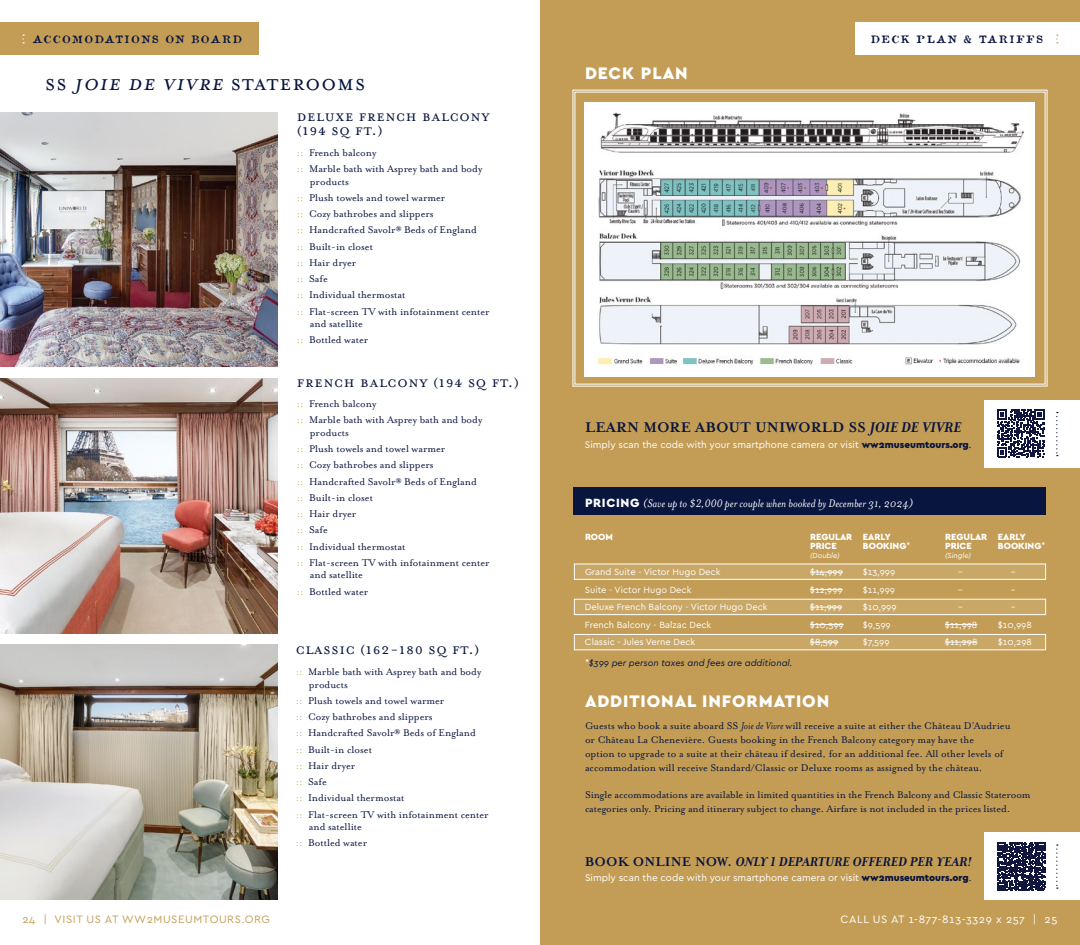
<style>
.page{position:relative;width:1080px;height:945px;background:#fff}
.page>*{position:absolute;margin:0;border:0;box-sizing:border-box;transform-origin:0 0}
.t1{font:25px "Mrs Eaves All Small Caps OT";letter-spacing:.04em;color:#08153f}
.t2{font:17.5px/13.8px "Mrs Eaves All Small Caps OT";letter-spacing:.04em;color:#08153f}
.t3{font:900 17.5px "Cera Basic";letter-spacing:.05em;color:#fff}
.t4{font:700 16.12px "Mrs Eaves OT";letter-spacing:.01em;color:#08153f}
.t5{font:italic 700 14.62px "Mrs Eaves OT";letter-spacing:.01em;color:#08153f}
.t6{font:italic 12.5px "Mrs Eaves OT";color:#fff}
.t7{font:11.25px/16.2px "Mrs Eaves OT";color:#08153f}
.t8{font:11.25px "Cera Basic";letter-spacing:.05em;color:#c59f56}
.t9{font:11.25px "Cera Basic";letter-spacing:.05em;color:#fff}
.t10{font:10px "Cera Basic";color:#fff}
.t11{font:10px "Attic Antique";letter-spacing:.2em;color:#08153f}
.t12{font:9.38px "Cera Basic";color:#fff}
.t13{font:900 9.38px "Cera Basic";color:#fff}
.t14{font:italic 9.38px "Cera Basic";color:#08153f}
.t15{font:italic 7.5px "Cera Basic";color:#fff}
.s1{font-style:italic}
.s2{color:#c39d56}
.s3{font-weight:900;color:#08153f}
.s4{color:#08153f}
.s5{font-family:"Cera Basic";font-weight:900;font-style:normal}
.s6{font-weight:400}
.s7{color:#fff}
.s8{font-style:normal}
</style>
<div class="page">
<div style="left:540px;top:0;width:540px;height:945px;background:#c39d56"></div>
<div style="left:574px;top:564px;width:472px;height:16px;background:#c9a767;border:1px solid #fff"></div>
<div style="left:574px;top:599px;width:472px;height:16px;background:#c9a767;border:1px solid #fff"></div>
<div style="left:574px;top:634px;width:472px;height:16px;background:#c9a767;border:1px solid #fff"></div>
<div style="left:985px;top:400px;width:95px;height:68px;background:#fff"></div>
<svg style="left:1056px;top:412px;width:2px;height:44px"></svg>
<svg style="left:997px;top:409px;width:48px;height:48px"></svg>
<div style="left:985px;top:832px;width:95px;height:68px;background:#fff"></div>
<svg style="left:1056px;top:844px;width:2px;height:45px"></svg>
<svg style="left:998px;top:842px;width:48px;height:49px"></svg>
<img style="left:0;top:645px;width:278px;height:255px">
<img style="left:0;top:379px;width:278px;height:255px">
<img style="left:0;top:112px;width:278px;height:254px">
<div style="left:0;top:23px;width:259px;height:32px;background:#c39d56"></div>
<div style="left:855px;top:23px;width:225px;height:32px;background:#fff"></div>
<svg style="left:573px;top:90px;width:474px;height:297px;background:#d9d7d0"></svg>
<div style="left:574px;top:487px;width:472px;height:28px;background:#08153f"></div>
<hr style="left:810px;top:572px;width:33px;height:1px;background:#fff">
<hr style="left:810px;top:589px;width:33px;height:1px;background:#fff">
<hr style="left:810px;top:607px;width:32px;height:1px;background:#fff">
<hr style="left:810px;top:624px;width:34px;height:1px;background:#fff">
<hr style="left:945px;top:624px;width:32px;height:1px;background:#fff">
<svg style="left:810px;top:642px;width:28px;height:1px"></svg>
<hr style="left:945px;top:642px;width:32px;height:1px;background:#fff">
<p class="t11" style="left:33px;top:31px;width:210px">ACCOMODATIONS ON BOARD</p>
<p class="t11" style="left:871px;top:31px;width:173px">DECK PLAN &amp; TARIFFS</p>
<h1 class="t1" style="left:45px;top:73px;width:322px">SS <span class="s1">JOIE DE VIVRE</span> STATEROOMS</h1>
<h2 class="t2" style="left:297px;top:110px;width:195px">DELUXE FRENCH BALCONY (194 SQ FT.)</h2>
<p class="t7" style="left:297px;top:144px;width:187px"><span class="s2">::</span> French balcony<br><span class="s2">::</span> Marble bath with Asprey bath and body</p>
<p class="t7" style="left:297px;top:173px;width:194px;text-indent:13px">products<br><span class="s2">::</span> Plush towels and towel warmer<br><span class="s2">::</span> Cozy bathrobes and slippers<br><span class="s2">::</span> Handcrafted Savolr® Beds of England<br><span class="s2">::</span> Built-in closet<br><span class="s2">::</span> Hair dryer<br><span class="s2">::</span> Safe<br><span class="s2">::</span> Individual thermostat<br><span class="s2">::</span> Flat-screen TV with infotainment center</p>
<p class="t7" style="left:297px;top:316px;width:73px;text-indent:13px">and satellite <span class="s2">::</span> Bottled water</p>
<h2 class="t2" style="left:297px;top:376px;width:224px">FRENCH BALCONY (194 SQ FT.)</h2>
<p class="t7" style="left:297px;top:396px;width:187px"><span class="s2">::</span> French balcony<br><span class="s2">::</span> Marble bath with Asprey bath and body</p>
<p class="t7" style="left:297px;top:424px;width:194px;text-indent:13px">products<br><span class="s2">::</span> Plush towels and towel warmer<br><span class="s2">::</span> Cozy bathrobes and slippers<br><span class="s2">::</span> Handcrafted Savolr® Beds of England<br><span class="s2">::</span> Built-in closet<br><span class="s2">::</span> Hair dryer<br><span class="s2">::</span> Safe<br><span class="s2">::</span> Individual thermostat<br><span class="s2">::</span> Flat-screen TV with infotainment center</p>
<p class="t7" style="left:297px;top:567px;width:73px;text-indent:13px">and satellite <span class="s2">::</span> Bottled water</p>
<h2 class="t2" style="left:296px;top:643px;width:185px">CLASSIC (162-180 SQ FT.)</h2>
<p class="t7" style="left:309px;top:665px;width:174px;line-height:12.5px;text-indent:-13px"><span class="s2">::</span> Marble bath with Asprey bath and body products</p>
<p class="t7" style="left:296px;top:692px;width:194px"><span class="s2">::</span> Plush towels and towel warmer<br><span class="s2">::</span> Cozy bathrobes and slippers<br><span class="s2">::</span> Handcrafted Savolr® Beds of England<br><span class="s2">::</span> Built-in closet<br><span class="s2">::</span> Hair dryer<br><span class="s2">::</span> Safe<br><span class="s2">::</span> Individual thermostat<br><span class="s2">::</span> Flat-screen TV with infotainment center</p>
<p class="t7" style="left:296px;top:819px;width:73px;text-indent:13px">and satellite <span class="s2">::</span> Bottled water</p>
<h2 class="t3" style="left:585px;top:63px;width:104px">DECK PLAN</h2>
<h3 class="t4" style="left:585px;top:418px;width:378px">LEARN MORE ABOUT UNIWORLD SS <span class="s1">JOIE DE VIVRE</span></h3>
<p class="t10" style="left:585px;top:438px;width:388px">Simply scan the code with your smartphone camera or visit <span class="s3">ww2museumtours.org</span><span class="s4">.</span></p>
<p class="t6" style="left:585px;top:496px;width:330px"><span class="s5">PRICING</span> (Save up to $2,000 per couple when booked by December 31, 2024)</p>
<p class="t13" style="left:585px;top:532px;width:30px">ROOM</p>
<p class="t13" style="left:810px;top:532px;width:82px">REGULAR EARLY</p>
<p class="t13" style="left:945px;top:532px;width:82px">REGULAR EARLY</p>
<p class="t13" style="left:810px;top:540px;width:28px">PRICE</p>
<p class="t13" style="left:863px;top:540px;width:49px">BOOKING<span class="s6">*</span></p>
<p class="t13" style="left:945px;top:540px;width:28px">PRICE</p>
<p class="t13" style="left:998px;top:540px;width:49px">BOOKING<span class="s6">*</span></p>
<p class="t15" style="left:810px;top:551px;width:31px">(Double)</p>
<p class="t15" style="left:945px;top:551px;width:28px">(Single)</p>
<p class="t12" style="left:585px;top:567px;width:137px">Grand Suite - Victor Hugo Deck</p>
<p class="t12" style="left:810px;top:567px;width:34px">$14,999</p>
<p class="t12" style="left:863px;top:567px;width:34px">$13,999</p>
<p class="t12" style="left:958px;top:567px;width:6px">–</p>
<p class="t12" style="left:1011px;top:567px;width:6px">–</p>
<p class="t12" style="left:585px;top:584px;width:108px">Suite - Victor Hugo Deck</p>
<p class="t12" style="left:810px;top:584px;width:34px">$12,999</p>
<p class="t12" style="left:863px;top:584px;width:34px">$11,999</p>
<p class="t12" style="left:958px;top:584px;width:6px">–</p>
<p class="t12" style="left:1011px;top:584px;width:6px">–</p>
<p class="t12" style="left:585px;top:602px;width:184px">Deluxe French Balcony - Victor Hugo Deck</p>
<p class="t12" style="left:810px;top:602px;width:34px">$11,999</p>
<p class="t12" style="left:863px;top:602px;width:35px">$10,999</p>
<p class="t12" style="left:958px;top:602px;width:6px">–</p>
<p class="t12" style="left:1011px;top:602px;width:6px">–</p>
<p class="t12" style="left:585px;top:619px;width:128px">French Balcony - Balzac Deck</p>
<p class="t12" style="left:810px;top:619px;width:35px">$10,599</p>
<p class="t12" style="left:863px;top:619px;width:29px">$9,599</p>
<p class="t12" style="left:945px;top:619px;width:34px">$11,998</p>
<p class="t12" style="left:998px;top:619px;width:35px">$10,998</p>
<p class="t12" style="left:585px;top:637px;width:112px">Classic - Jules Verne Deck</p>
<p class="t12" style="left:810px;top:637px;width:30px">$8,599</p>
<p class="t12" style="left:863px;top:637px;width:28px">$7,599</p>
<p class="t12" style="left:945px;top:637px;width:34px">$11,298</p>
<p class="t12" style="left:998px;top:637px;width:36px">$10,298</p>
<p class="t14" style="left:585px;top:658px;width:209px"><span class="s7">*</span>$399 per person taxes and fees are additional.</p>
<h2 class="t3" style="left:585px;top:690px;width:246px">ADDITIONAL INFORMATION</h2>
<p class="t7" style="left:585px;top:719px;width:427px;line-height:13.8px">Guests who book a suite aboard SS <span class="s1">Joie de Vivre</span> will receive a suite at either the Château D’Audrieu or Château La Chenevière. Guests booking in the French Balcony category may have the<br>option to upgrade to a suite at their château if desired, for an additional fee. All other levels of accommodation will receive Standard/Classic or Deluxe rooms as assigned by the château.</p>
<p class="t7" style="left:585px;top:788px;width:447px;line-height:13.8px">Single accommodations are available in limited quantities in the French Balcony and Classic Stateroom categories only. Pricing and itinerary subject to change. Airfare is not included in the prices listed.</p>
<p class="t5" style="left:585px;top:853px;width:389px"><span class="s8">BOOK ONLINE NOW.</span> ONLY 1 DEPARTURE OFFERED PER YEAR!</p>
<p class="t10" style="left:585px;top:871px;width:388px">Simply scan the code with your smartphone camera or visit <span class="s3">ww2museumtours.org</span><span class="s4">.</span></p>
<p class="t8" style="left:22px;top:912px;width:249px">24 | VISIT US AT WW2MUSEUMTOURS.ORG</p>
<p class="t9" style="left:841px;top:913px;width:218px">CALL US AT 1-877-813-3329 x 257 | 25</p>
</div>
